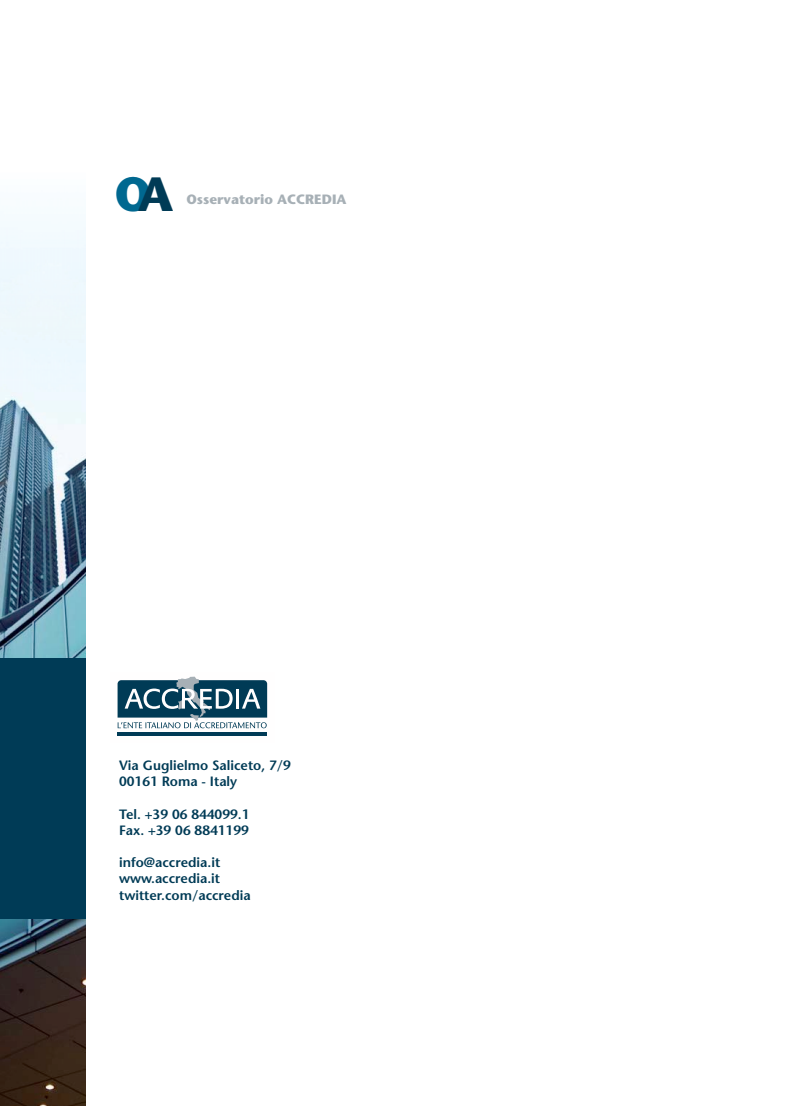
<style>
.page{position:relative;width:808px;height:1106px;background:#fff}
.page>*{position:absolute;margin:0;border:0;box-sizing:border-box;transform-origin:0 0}
.t1{font:700 48px "Stone Sans Std";color:#006890}
.t2{font:600 13.5px/16.2px "Stone Sans Std";color:#003b56}
.t3{font:700 13.5px "Stone Sans Std";color:#a7b0b6}
.s1{color:#003b56}
</style>
<div class="page">
<img style="left:0;top:391px;width:85px;height:715px">
<div style="left:0;top:658px;width:85px;height:261px;background:#003b56"></div>
<hr style="left:118px;top:732px;width:149px;height:4px;background:#003b56">
<svg style="left:118px;top:676px;width:149px;height:52px"></svg>
<h1 class="t1" style="left:114px;top:166px;width:61px">O<span class="s1">A</span></h1>
<p class="t3" style="left:186px;top:191px;width:162px">Osservatorio ACCREDIA</p>
<p class="t2" style="left:119px;top:757px;width:173px">Via Guglielmo Saliceto, 7/9<br>00161 Roma - Italy</p>
<p class="t2" style="left:119px;top:805px;width:132px">Tel. +39 06 844099.1<br>Fax. +39 06 8841199</p>
<p class="t2" style="left:119px;top:854px;width:133px">info@accredia.it www.accredia.it twitter.com/accredia</p>
</div>
